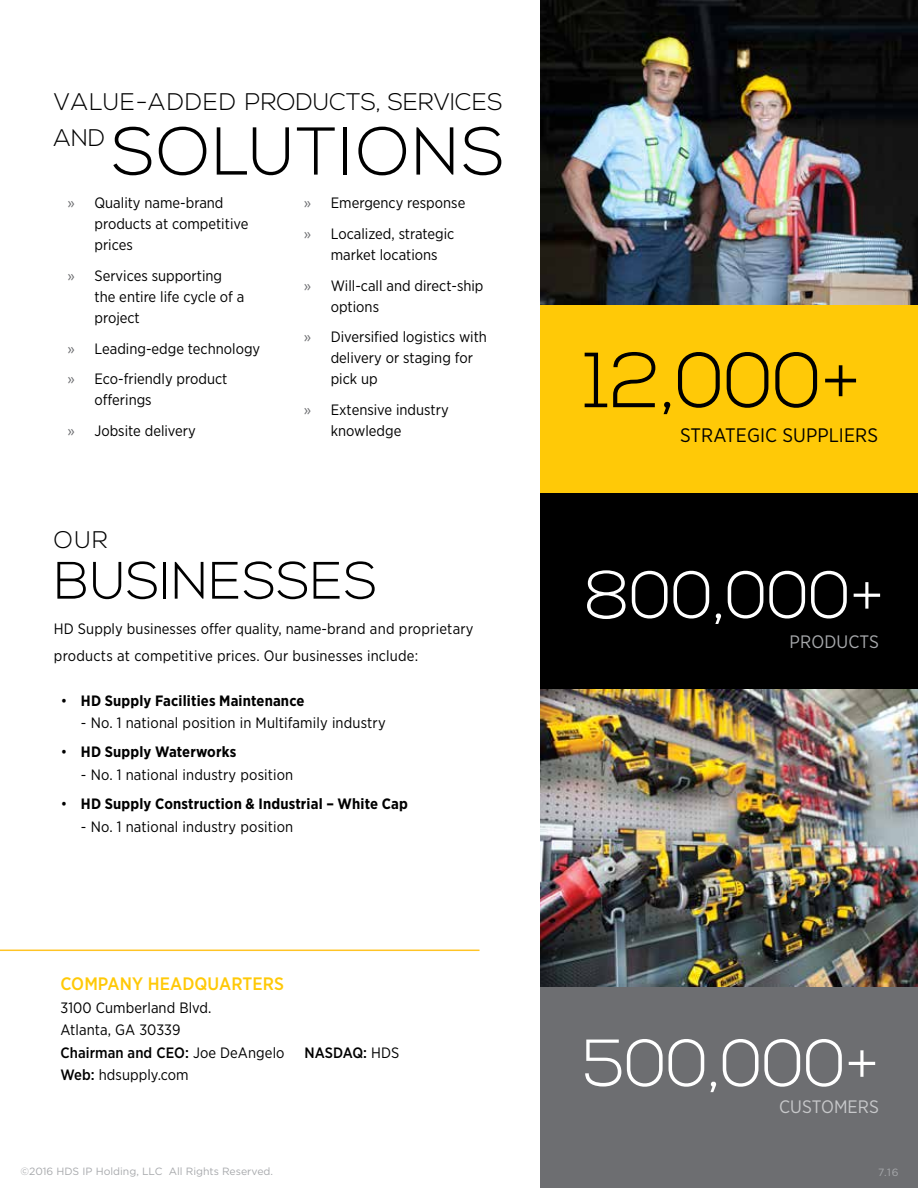
<style>
.page{position:relative;width:918px;height:1188px;background:#fff}
.page>*{position:absolute;margin:0;border:0;box-sizing:border-box;transform-origin:0 0}
.t1{font:300 77.85px "Nexa";color:#000}
.t2{font:300 67.5px "Nexa";letter-spacing:.025em;color:#000}
.t3{font:300 66.75px "Nexa";letter-spacing:-.01em;color:#fff}
.t4{font:300 52.5px "Nexa";letter-spacing:.01em;color:#000}
.t5{font:300 24px/36px "Nexa";letter-spacing:.01em;color:#000}
.t6{font:19.5px "Gotham Narrow";letter-spacing:.005em;color:#000}
.t7{font:500 18px "Gotham Narrow";letter-spacing:.005em;color:#ffc907}
.t8{font:18px "Gotham Narrow";letter-spacing:.005em;color:#c7c8ca}
.t9{font:18px "Gotham Narrow";letter-spacing:.005em;color:#a7a9ac}
.t10{font:15px/21px "Gotham Narrow";color:#000}
.t11{font:700 15px "Gotham Narrow";letter-spacing:.01em;color:#000}
.t12{font:500 15px "Gotham Narrow";letter-spacing:-.005em;color:#000}
.t13{font:10.5px "Gotham";color:#a7a9ac}
.s1{color:#6d6e71}
.s2{font-weight:400}
.s3{font-weight:500}
</style>
<div class="page">
<div style="left:540px;top:424px;width:378px;height:266px;background:#000"></div>
<div style="left:540px;top:929px;width:378px;height:259px;background:#6d6e71"></div>
<div style="left:540px;top:264px;width:378px;height:229px;background:#ffc907"></div>
<img style="left:540px;top:0;width:378px;height:304px">
<img style="left:540px;top:690px;width:378px;height:297px">
<hr style="left:0;top:950px;width:480px;height:1px;background:#ffc425">
<h3 class="t5" style="left:54px;top:85px;width:450px">VALUE-ADDED PRODUCTS, SERVICES<br>AND</h3>
<h2 class="t2" style="left:112px;top:113px;width:394px">SOLUTIONS</h2>
<p class="t10" style="left:94px;top:192px;width:155px;text-indent:-27px"><span class="s1">»</span> Quality name-brand products at competitive prices</p>
<p class="t10" style="left:94px;top:265px;width:151px;text-indent:-27px"><span class="s1">»</span> Services supporting the entire life cycle of a project</p>
<p class="t10" style="left:68px;top:333px;width:194px;line-height:30.8px"><span class="s1">»</span> Leading-edge technology <span class="s1">»</span> Eco-friendly product</p>
<p class="t10" style="left:68px;top:385px;width:130px;line-height:30.8px;text-indent:27px">offerings<br><span class="s1">»</span> Jobsite delivery</p>
<p class="t10" style="left:304px;top:187px;width:163px;line-height:30.8px"><span class="s1">»</span> Emergency response <span class="s1">»</span> Localized, strategic</p>
<p class="t10" style="left:304px;top:239px;width:181px;line-height:30.8px;text-indent:27px">market locations<br><span class="s1">»</span> Will-call and direct-ship</p>
<p class="t10" style="left:304px;top:291px;width:185px;line-height:30.8px;text-indent:27px">options<br><span class="s1">»</span> Diversified logistics with</p>
<p class="t10" style="left:331px;top:347px;width:144px">delivery or staging for pick up</p>
<p class="t10" style="left:331px;top:399px;width:119px;text-indent:-27px"><span class="s1">»</span> Extensive industry knowledge</p>
<h3 class="t5" style="left:54px;top:523px;width:55px">OUR</h3>
<h3 class="t4" style="left:54px;top:550px;width:325px">BUSINESSES</h3>
<p class="t10" style="left:54px;top:614px;width:421px;line-height:27px">HD Supply businesses offer quality, name-brand and proprietary products at competitive prices. Our businesses include:</p>
<p class="t11" style="left:61px;top:691px;width:245px"><span class="s2">•</span> HD Supply Facilities Maintenance</p>
<p class="t10" style="left:81px;top:712px;width:306px">- No. 1 national position in Multifamily industry</p>
<p class="t11" style="left:61px;top:742px;width:177px"><span class="s2">•</span> HD Supply Waterworks</p>
<p class="t10" style="left:81px;top:764px;width:214px">- No. 1 national industry position</p>
<p class="t11" style="left:61px;top:794px;width:349px"><span class="s2">•</span> HD Supply Construction &amp; Industrial – White Cap</p>
<p class="t10" style="left:81px;top:815px;width:214px">- No. 1 national industry position</p>
<p class="t7" style="left:60px;top:972px;width:225px">COMPANY HEADQUARTERS</p>
<p class="t10" style="left:60px;top:996px;width:226px;line-height:22.5px">3100 Cumberland Blvd.<br>Atlanta, GA 30339<br><span class="s3">Chairman and CEO:</span> Joe DeAngelo</p>
<p class="t10" style="left:60px;top:1064px;width:130px"><span class="s3">Web:</span> hdsupply.com</p>
<p class="t12" style="left:304px;top:1043px;width:96px">NASDAQ: <span class="s2">HDS</span></p>
<h1 class="t1" style="left:584px;top:336px;width:278px">12,000+</h1>
<h3 class="t6" style="left:680px;top:423px;width:199px">STRATEGIC SUPPLIERS</h3>
<h3 class="t3" style="left:585px;top:557px;width:301px">800,000+</h3>
<p class="t9" style="left:790px;top:631px;width:91px">PRODUCTS</p>
<h3 class="t3" style="left:583px;top:1025px;width:298px">500,000+</h3>
<p class="t8" style="left:779px;top:1096px;width:101px">CUSTOMERS</p>
<p class="t13" style="left:20px;top:1166px;width:254px">©2016 HDS IP Holding, LLC All Rights Reserved.</p>
<p class="t13" style="left:878px;top:1166px;width:22px">7.16</p>
</div>
